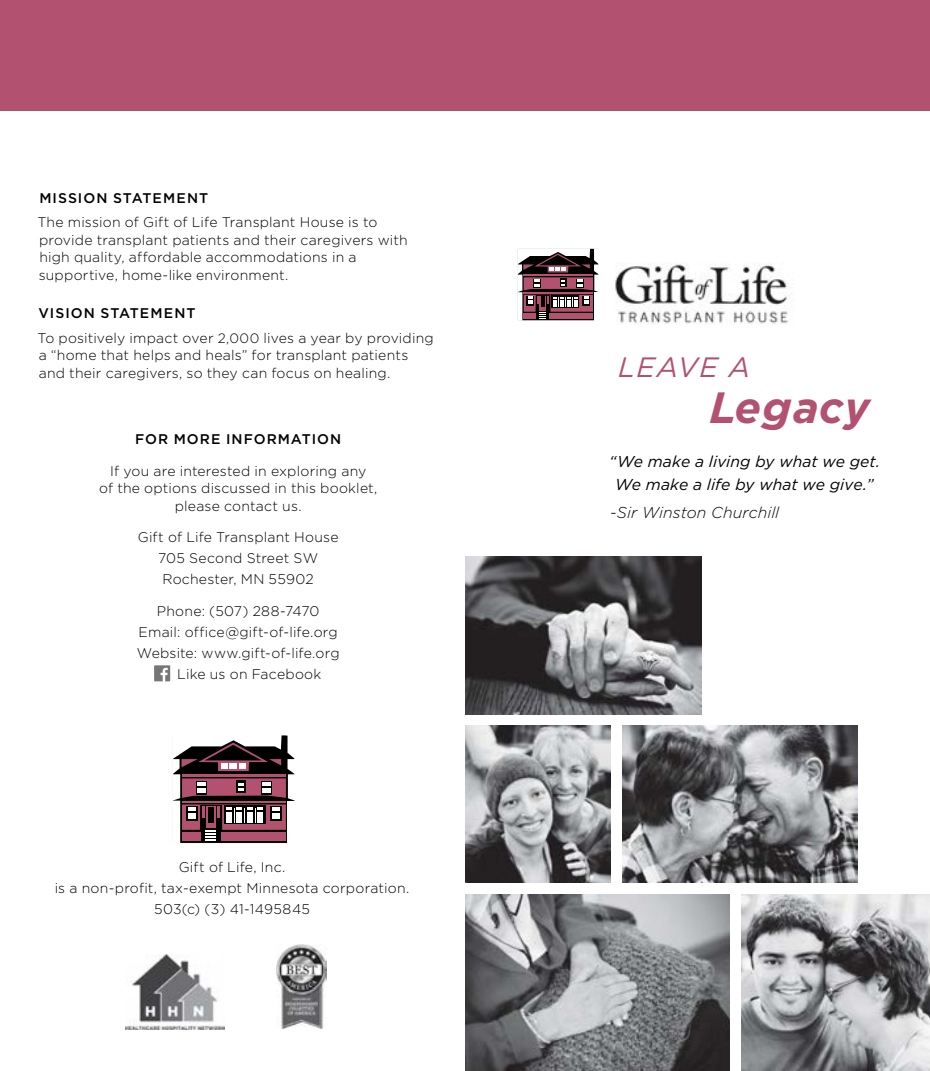
<style>
.page{position:relative;width:930px;height:1071px;background:#fff}
.page>*{position:absolute;margin:0;border:0;box-sizing:border-box;transform-origin:0 0}
.t1{font:italic 700 43.75px "Gotham HTF";letter-spacing:.01em;color:#b35270}
.t2{font:italic 28px "Gotham HTF";letter-spacing:.05em;color:#b35270}
.t3{font:italic 15.75px/23.6px "Gotham HTF";color:#000;text-align:center}
.t4{font:italic 300 15.75px "Gotham HTF";letter-spacing:.005em;color:#000}
.t5{font:300 14px/17.5px "Gotham HTF";letter-spacing:.015em;color:#000;text-align:center}
.t6{font:500 14px "Gotham HTF";letter-spacing:.075em;color:#000}
.s1{font-weight:500}
.s2{font-size:13.65px}
</style>
<div class="page">
<img style="left:465px;top:556px;width:236px;height:158px">
<img style="left:622px;top:726px;width:235px;height:156px">
<img style="left:741px;top:894px;width:188px;height:177px">
<img style="left:465px;top:894px;width:264px;height:177px">
<img style="left:465px;top:726px;width:145px;height:156px">
<div style="left:0;top:0;width:929px;height:111px;background:#b35270"></div>
<svg style="left:154px;top:665px;width:16px;height:16px"></svg>
<img style="left:615px;top:264px;width:174px;height:60px">
<svg style="left:517px;top:248px;width:82px;height:71px"></svg>
<svg style="left:173px;top:735px;width:122px;height:106px"></svg>
<img style="left:125px;top:955px;width:99px;height:74px">
<img style="left:276px;top:945px;width:50px;height:84px">
<p class="t6" style="left:39px;top:190px;width:170px">MISSION STATEMENT</p>
<p class="t5" style="left:37px;top:213px;width:372px;text-align:left">The mission of Gift of Life Transplant House is to provide transplant patients and their caregivers with high quality, affordable accommodations in a supportive, home-like environment.</p>
<p class="t5" style="left:37px;top:301px;width:398px;line-height:24.5px;text-align:left"><span class="s1">VISION STATEMENT<br></span>To positively impact over <span class="s2">2,000</span> lives a year by providing</p>
<p class="t5" style="left:39px;top:346px;width:371px;text-align:left">a “home that helps and heals” for transplant patients and their caregivers, so they can focus on healing.</p>
<p class="t6" style="left:135px;top:431px;width:207px">FOR MORE INFORMATION</p>
<p class="t5" style="left:99px;top:462px;width:280px">If you are interested in exploring any<br>of the options discussed in this booklet, please contact us.</p>
<p class="t5" style="left:138px;top:526px;width:202px;line-height:21px">Gift of Life Transplant House<br>705 Second Street SW<br>Rochester, MN 55902</p>
<p class="t5" style="left:157px;top:602px;width:164px">Phone: (507) 288-7470</p>
<p class="t5" style="left:139px;top:623px;width:200px">Email: office@gift-of-life.org</p>
<p class="t5" style="left:137px;top:644px;width:204px">Website: www.gift-of-life.org</p>
<p class="t5" style="left:177px;top:665px;width:146px">Like us on Facebook</p>
<p class="t5" style="left:55px;top:857px;width:356px;line-height:21px">Gift of Life, Inc.<br>is a non-profit, tax-exempt Minnesota corporation.<br>503(c) (3) 41-1495845</p>
<h2 class="t2" style="left:618px;top:352px;width:133px">LEAVE A</h2>
<h1 class="t1" style="left:709px;top:382px;width:162px">Legacy</h1>
<p class="t3" style="left:609px;top:449px;width:272px">“We make a living by what we get.<br>We make a life by what we give.”</p>
<p class="t4" style="left:610px;top:503px;width:170px">-Sir Winston Churchill</p>
</div>
